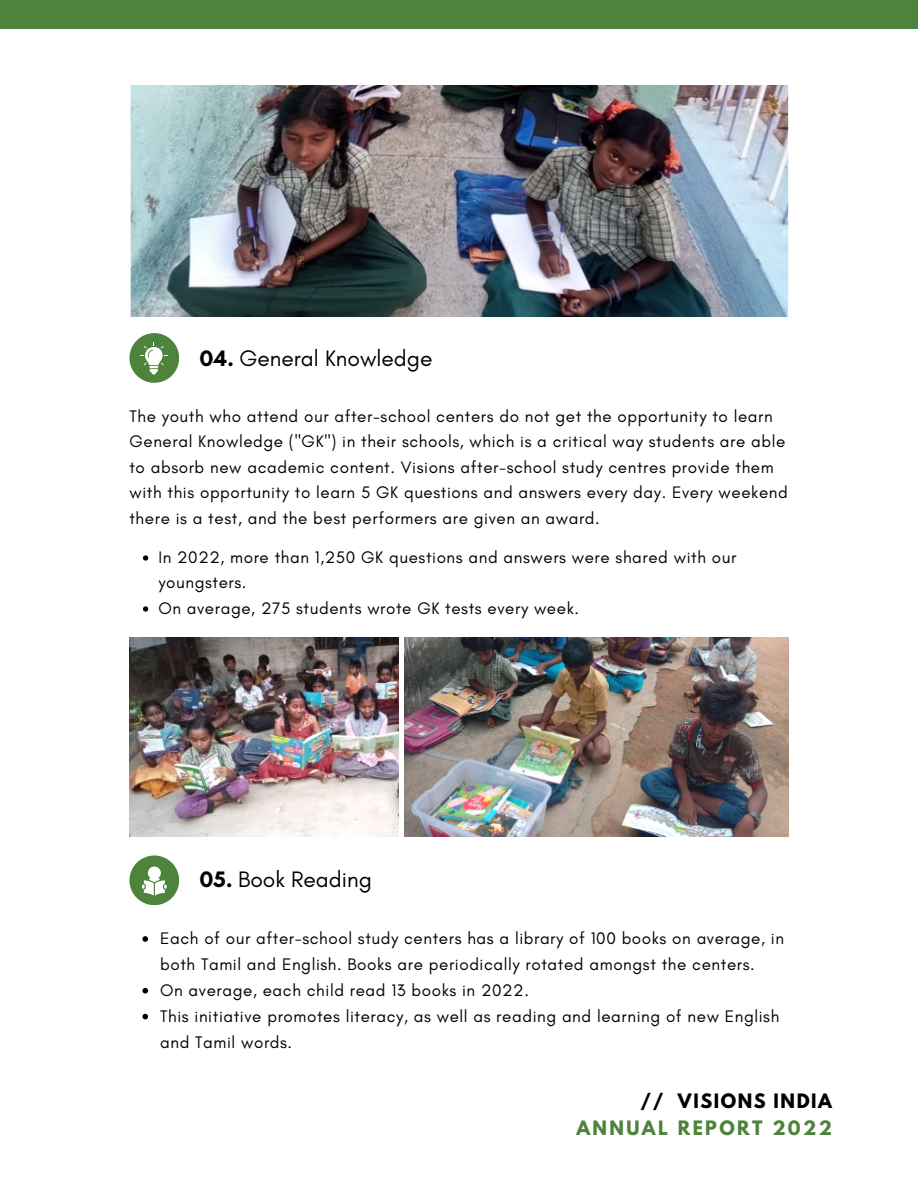
<style>
.page{position:relative;width:918px;height:1188px;background:#fff}
.page>*{position:absolute;margin:0;border:0;box-sizing:border-box;transform-origin:0 0}
.t1{font:22.8px "Glacial Indifference";color:#000}
.t2{font:700 17.55px "League Spartan";letter-spacing:.135em;color:#4e833c}
.t3{font:700 17.55px "League Spartan";letter-spacing:.09em;color:#000}
.t4{font:16.95px/25.5px "Glacial Indifference";letter-spacing:.035em;color:#000}
.s1{font-weight:700}
</style>
<div class="page">
<div style="left:0;top:0;width:918px;height:29px;background:#4e833c"></div>
<svg style="left:143px;top:555px;width:5px;height:6px"></svg>
<svg style="left:143px;top:606px;width:5px;height:6px"></svg>
<div style="left:129px;top:333px;width:50px;height:50px;background:#4e833c;border-radius:50%"></div>
<svg style="left:140px;top:342px;width:27px;height:33px"></svg>
<div style="left:129px;top:855px;width:50px;height:50px;background:#4e833c;border-radius:50%"></div>
<svg style="left:142px;top:867px;width:25px;height:29px"></svg>
<svg style="left:142px;top:936px;width:6px;height:6px"></svg>
<svg style="left:142px;top:988px;width:6px;height:6px"></svg>
<svg style="left:142px;top:1014px;width:6px;height:5px"></svg>
<img style="left:130px;top:85px;width:659px;height:232px">
<img style="left:129px;top:637px;width:269px;height:199px">
<img style="left:404px;top:637px;width:385px;height:199px">
<h1 class="t1" style="left:200px;top:345px;width:234px"><span class="s1">04.</span> General Knowledge</h1>
<p class="t4" style="left:129px;top:403px;width:660px">The youth who attend our after-school centers do not get the opportunity to learn General Knowledge ("GK") in their schools, which is a critical way students are able to absorb new academic content. Visions after-school study centres provide them with this opportunity to learn 5 GK questions and answers every day. Every weekend there is a test, and the best performers are given an award.</p>
<p class="t4" style="left:158px;top:544px;width:579px">In 2022, more than 1,250 GK questions and answers were shared with our youngsters.<br>On average, 275 students wrote GK tests every week.</p>
<h1 class="t1" style="left:200px;top:866px;width:174px"><span class="s1">05.</span> Book Reading</h1>
<p class="t4" style="left:160px;top:925px;width:625px">Each of our after-school study centers has a library of 100 books on average, in both Tamil and English. Books are periodically rotated amongst the centers.<br>On average, each child read 13 books in 2022.<br>This initiative promotes literacy, as well as reading and learning of new English and Tamil words.</p>
<p class="t3" style="left:641px;top:1092px;width:193px">// VISIONS INDIA</p>
<p class="t2" style="left:576px;top:1120px;width:257px">ANNUAL REPORT 2022</p>
</div>
